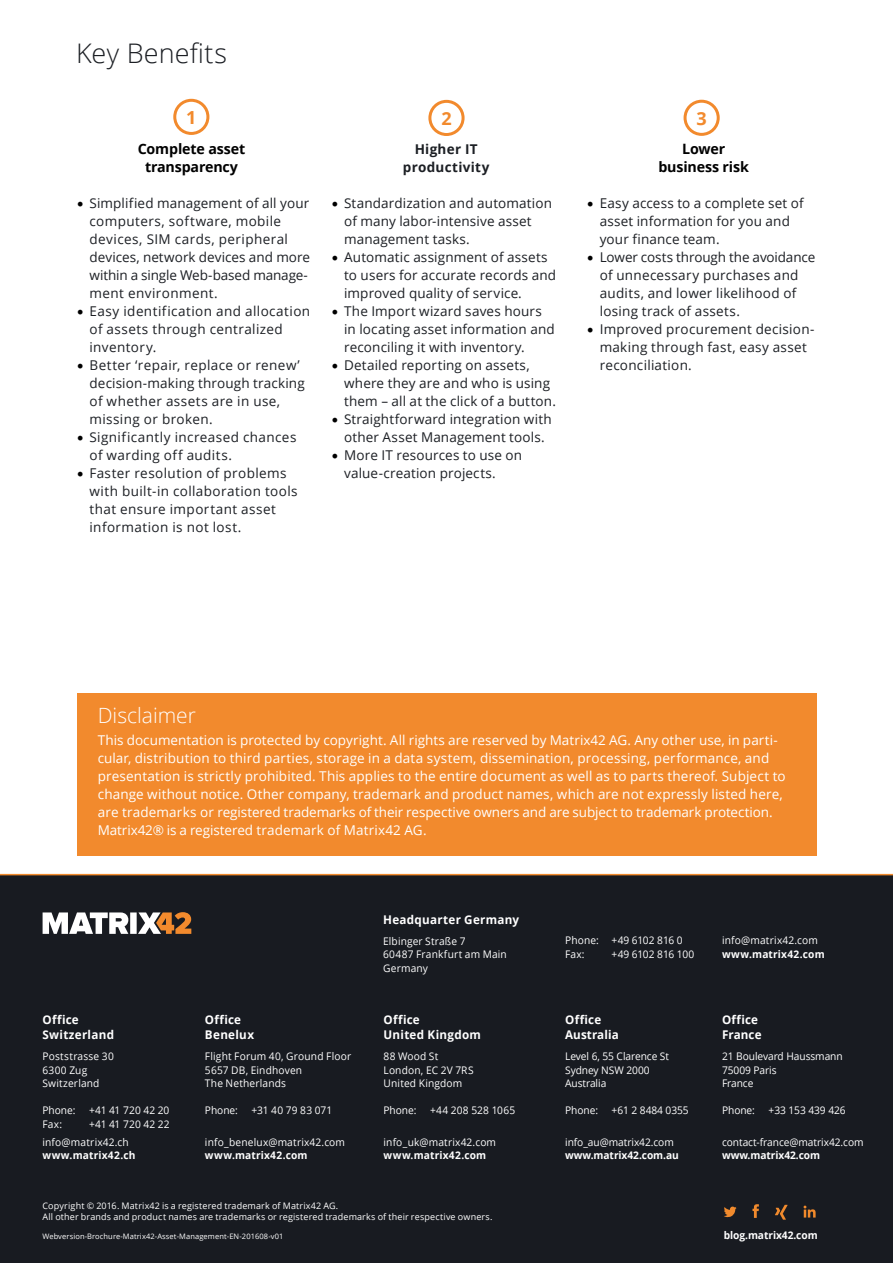
<style>
.page{position:relative;width:893px;height:1263px;background:#fff}
.page>*{position:absolute;margin:0;border:0;box-sizing:border-box;transform-origin:0 0}
.t1{font:300 27px "Open Sans";letter-spacing:.005em;color:#1c1f24}
.t2{font:300 21px "Open Sans";color:#fff}
.t3{font:700 18px "Open Sans";color:#f28a2d}
.t4{font:700 14.25px/18px "Open Sans";letter-spacing:-.01em;color:#000;text-align:center}
.t5{font:13.5px/18px "Open Sans";letter-spacing:.015em;color:#1c1f24}
.t6{font:13.5px/18px "Open Sans";letter-spacing:.01em;color:#fff}
.t7{font:700 13.5px/18px "Open Sans";letter-spacing:.025em;color:#1c1f24;text-align:center}
.t8{font:700 12px/15px "Open Sans";letter-spacing:.025em;color:#fff}
.t9{font:10.5px/13.5px "Open Sans";letter-spacing:.01em;color:#fff}
.t10{font:700 10.5px "Open Sans";letter-spacing:.01em;color:#fff}
.t11{font:10.5px "Open Sans";letter-spacing:-.015em;color:#fff}
.t12{font:9px/10.5px "Open Sans";letter-spacing:.015em;color:#fff}
.t13{font:7.5px "Open Sans";letter-spacing:.015em;color:#fff}
.s1{font-family:"Minion Pro";font-size:18px;color:#000}
</style>
<div class="page">
<div style="left:173px;top:99px;width:36px;height:36px;border:3px solid #f28a2d;border-radius:50%"></div>
<div style="left:684px;top:100px;width:36px;height:36px;border:3px solid #f28a2d;border-radius:50%"></div>
<div style="left:428px;top:100px;width:37px;height:36px;border:3px solid #f28a2d;border-radius:50%"></div>
<div style="left:77px;top:694px;width:739px;height:162px;background:#f28a2d"></div>
<div style="left:0;top:875px;width:893px;height:388px;background:#181b21"></div>
<hr style="left:0;top:874px;width:893px;height:1px;background:#f08a2d">
<svg style="left:43px;top:912px;width:148px;height:22px"></svg>
<svg style="left:724px;top:1206px;width:13px;height:11px"></svg>
<svg style="left:752px;top:1204px;width:7px;height:14px"></svg>
<svg style="left:775px;top:1205px;width:13px;height:15px"></svg>
<svg style="left:803px;top:1205px;width:13px;height:12px"></svg>
<h1 class="t1" style="left:76px;top:35px;width:152px">Key Benefits</h1>
<h3 class="t3" style="left:186px;top:105px;width:12px">1</h3>
<h3 class="t3" style="left:441px;top:106px;width:12px">2</h3>
<h3 class="t3" style="left:696px;top:105px;width:12px">3</h3>
<p class="t4" style="left:138px;top:139px;width:109px">Complete asset transparency</p>
<p class="t5" style="left:90px;top:194px;width:222px;text-indent:-13px"><span class="s1">•</span> Simplified management of all your computers, software, mobile devices, SIM cards, peripheral devices, network devices and more within a single Web-based manage&shy;ment environment.</p>
<p class="t5" style="left:90px;top:302px;width:222px;text-indent:-13px"><span class="s1">•</span> Easy identification and allocation of assets through centralized inventory.</p>
<p class="t5" style="left:90px;top:356px;width:217px;text-indent:-13px"><span class="s1">•</span> Better ‘repair, replace or renew’ decision-making through tracking of whether assets are in use, missing or broken.</p>
<p class="t5" style="left:90px;top:428px;width:208px;text-indent:-13px"><span class="s1">•</span> Significantly increased chances of warding off audits.</p>
<p class="t5" style="left:90px;top:464px;width:210px;text-indent:-13px"><span class="s1">•</span> Faster resolution of problems with built-in collaboration tools that ensure important asset information is not lost.</p>
<p class="t7" style="left:403px;top:140px;width:88px">Higher IT productivity</p>
<p class="t4" style="left:658px;top:139px;width:92px">Lower business risk</p>
<p class="t5" style="left:344px;top:194px;width:209px;text-indent:-13px"><span class="s1">•</span> Standardization and automation of many labor-intensive asset management tasks.</p>
<p class="t5" style="left:344px;top:248px;width:214px;text-indent:-13px"><span class="s1">•</span> Automatic assignment of assets to users for accurate records and improved quality of service.</p>
<p class="t5" style="left:344px;top:302px;width:212px;text-indent:-13px"><span class="s1">•</span> The Import wizard saves hours in locating asset information and reconciling it with inventory.</p>
<p class="t5" style="left:344px;top:356px;width:213px;text-indent:-13px"><span class="s1">•</span> Detailed reporting on assets, where they are and who is using them – all at the click of a button.</p>
<p class="t5" style="left:331px;top:410px;width:222px;text-align:center"><span class="s1">•</span> Straightforward integration with other Asset Management tools.</p>
<p class="t5" style="left:344px;top:446px;width:180px;text-indent:-13px"><span class="s1">•</span> More IT resources to use on value-creation projects.</p>
<p class="t5" style="left:600px;top:194px;width:205px;text-indent:-13px"><span class="s1">•</span> Easy access to a complete set of asset information for you and your finance team.</p>
<p class="t5" style="left:600px;top:248px;width:217px;text-indent:-13px"><span class="s1">•</span> Lower costs through the avoidance of unnecessary purchases and audits, and lower likelihood of losing track of assets.</p>
<p class="t5" style="left:600px;top:320px;width:216px;text-indent:-13px"><span class="s1">•</span> Improved procurement decision&shy;making through fast, easy asset reconciliation.</p>
<h2 class="t2" style="left:98px;top:701px;width:100px">Disclaimer</h2>
<p class="t6" style="left:98px;top:731px;width:689px">This documentation is protected by copyright. All rights are reserved by Matrix42 AG. Any other use, in parti&shy;cular, distribution to third parties, storage in a data system, dissemination, processing, performance, and presentation is strictly prohibited. This applies to the entire document as well as to parts thereof. Subject to change without notice. Other company, trademark and product names, which are not expressly listed here, are trademarks or registered trademarks of their respective owners and are subject to trademark protection.<br>Matrix42® is a registered trademark of Matrix42 AG.</p>
<p class="t8" style="left:43px;top:1012px;width:73px">Office<br>Switzerland</p>
<p class="t9" style="left:43px;top:1050px;width:73px">Poststrasse 30<br>6300 Zug<br>Switzerland</p>
<p class="t9" style="left:43px;top:1104px;width:34px">Phone:</p>
<p class="t9" style="left:89px;top:1104px;width:82px">+41 41 720 42 20</p>
<p class="t9" style="left:43px;top:1117px;width:21px">Fax:</p>
<p class="t9" style="left:43px;top:1115px;width:129px;line-height:17.7px;text-indent:47px">+41 41 720 42 22 info@matrix42.ch</p>
<p class="t10" style="left:43px;top:1148px;width:94px">www.matrix42.ch</p>
<p class="t8" style="left:205px;top:1012px;width:51px">Office<br>Benelux</p>
<p class="t9" style="left:205px;top:1050px;width:148px">Flight Forum 40, Ground Floor<br>5657 DB, Eindhoven<br>The Netherlands</p>
<p class="t9" style="left:205px;top:1104px;width:34px">Phone:</p>
<p class="t9" style="left:251px;top:1104px;width:82px">+31 40 79 83 071</p>
<p class="t9" style="left:205px;top:1135px;width:142px">info_benelux@matrix42.com</p>
<p class="t10" style="left:205px;top:1148px;width:104px">www.matrix42.com</p>
<p class="t8" style="left:383px;top:911px;width:138px">Headquarter Germany</p>
<p class="t9" style="left:383px;top:934px;width:125px">Elbinger Straße 7<br>60487 Frankfurt am Main<br>Germany</p>
<p class="t9" style="left:565px;top:933px;width:119px">Phone: +49 6102 816 0<br>Fax:</p>
<p class="t11" style="left:612px;top:947px;width:84px">+49 6102 816 100</p>
<p class="t8" style="left:384px;top:1012px;width:99px">Office<br>United Kingdom</p>
<p class="t9" style="left:384px;top:1050px;width:92px">88 Wood St<br>London, EC 2V 7RS<br>United Kingdom</p>
<p class="t9" style="left:384px;top:1104px;width:34px">Phone:</p>
<p class="t9" style="left:430px;top:1104px;width:87px">+44 208 528 1065</p>
<p class="t9" style="left:384px;top:1135px;width:114px">info_uk@matrix42.com</p>
<p class="t10" style="left:384px;top:1148px;width:104px">www.matrix42.com</p>
<p class="t8" style="left:565px;top:1012px;width:55px">Office<br>Australia</p>
<p class="t9" style="left:565px;top:1050px;width:105px">Level 6, 55 Clarence St<br>Sydney NSW 2000<br>Australia</p>
<p class="t9" style="left:565px;top:1104px;width:34px">Phone:</p>
<p class="t9" style="left:612px;top:1104px;width:79px">+61 2 8484 0355</p>
<p class="t9" style="left:565px;top:1135px;width:110px">info_au@matrix42.com</p>
<p class="t10" style="left:565px;top:1148px;width:115px">www.matrix42.com.au</p>
<p class="t9" style="left:722px;top:933px;width:97px">info@matrix42.com</p>
<p class="t10" style="left:722px;top:947px;width:104px">www.matrix42.com</p>
<p class="t8" style="left:722px;top:1012px;width:41px">Office<br>France</p>
<p class="t9" style="left:722px;top:1050px;width:122px">21 Boulevard Haussmann<br>75009 Paris<br>France</p>
<p class="t9" style="left:722px;top:1104px;width:34px">Phone:</p>
<p class="t9" style="left:768px;top:1104px;width:79px">+33 153 439 426</p>
<p class="t9" style="left:722px;top:1135px;width:143px">contact-france@matrix42.com</p>
<p class="t10" style="left:722px;top:1148px;width:100px">www.matrix42.com</p>
<p class="t12" style="left:43px;top:1200px;width:451px">Copyright © 2016. Matrix42 is a registered trademark of Matrix42 AG.<br>All other brands and product names are trademarks or registered trademarks of their respective owners.</p>
<p class="t13" style="left:43px;top:1231px;width:242px">Webversion-Brochure-Matrix42-Asset-Management-EN-201608-v01</p>
<p class="t10" style="left:724px;top:1228px;width:95px">blog.matrix42.com</p>
</div>
